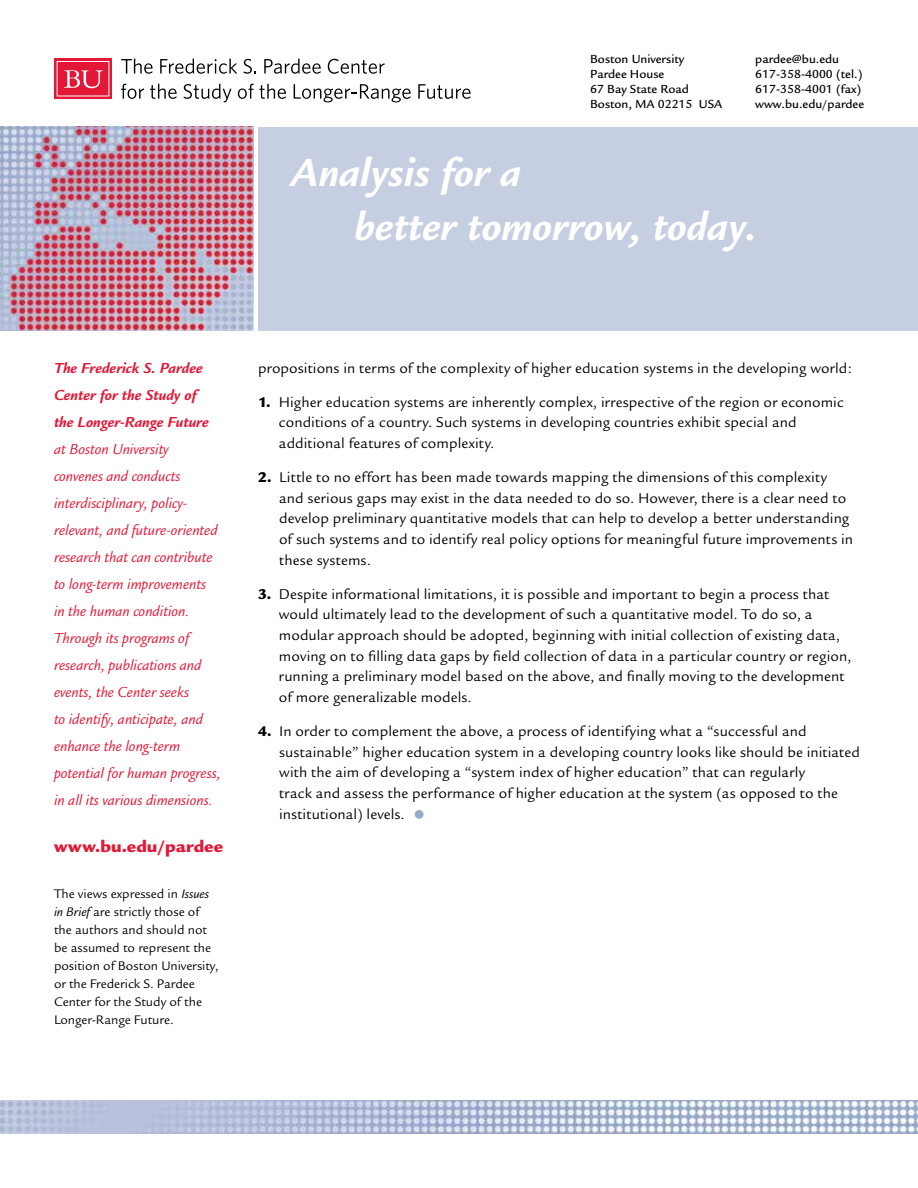
<style>
.page{position:relative;width:918px;height:1188px;background:#fff}
.page>*{position:absolute;margin:0;border:0;box-sizing:border-box;transform-origin:0 0}
.t1{font:italic 700 42.75px/54px "Legacy Sans";color:#fff}
.t2{font:900 18px "Legacy Sans";color:#e31837}
.t3{font:italic 15.75px/27px "Legacy Sans";color:#e31837}
.t4{font:italic 700 15.75px/27px "Legacy Sans";color:#e31837}
.t5{font:15.3px/20.5px "Legacy Sans";letter-spacing:.005em;color:#000}
.t6{font:13.5px/18px "Legacy San ITC";color:#000}
.t7{font:500 12.75px/15px "Legacy Sans";color:#000}
.s1{font-style:italic}
.s2{font-weight:900}
.s3{font-family:"Legacy San ITC";font-size:33px;color:#95a9ca}
</style>
<div class="page">
<img style="left:0;top:1101px;width:918px;height:33px">
<div style="left:258px;top:127px;width:660px;height:203px;background:#c6cee1"></div>
<img style="left:0;top:127px;width:254px;height:203px">
<svg style="left:54px;top:59px;width:58px;height:40px"></svg>
<svg style="left:57px;top:61px;width:52px;height:35px;background:#e73f59"></svg>
<svg style="left:121px;top:58px;width:32px;height:16px"></svg>
<svg style="left:160px;top:58px;width:77px;height:16px"></svg>
<svg style="left:244px;top:59px;width:12px;height:15px"></svg>
<svg style="left:264px;top:58px;width:57px;height:16px"></svg>
<svg style="left:328px;top:59px;width:57px;height:15px"></svg>
<svg style="left:121px;top:84px;width:23px;height:15px"></svg>
<svg style="left:150px;top:84px;width:27px;height:15px"></svg>
<svg style="left:184px;top:84px;width:47px;height:18px"></svg>
<svg style="left:238px;top:84px;width:48px;height:15px"></svg>
<svg style="left:294px;top:84px;width:117px;height:18px"></svg>
<svg style="left:418px;top:84px;width:53px;height:15px"></svg>
<p class="t7" style="left:590px;top:52px;width:134px">Boston University<br>Pardee House<br>67 Bay State Road<br>Boston, MA 02215 USA</p>
<p class="t7" style="left:755px;top:52px;width:110px">pardee@bu.edu<br>617-358-4000 (tel.)<br>617-358-4001 (fax) www.bu.edu/pardee</p>
<h1 class="t1" style="left:355px;top:146px;width:404px;text-indent:-64px">Analysis for a<br>better tomorrow, today.</h1>
<p class="t4" style="left:54px;top:355px;width:156px">The Frederick S. Pardee<br>Center for the Study of the Longer-Range Future</p>
<p class="t3" style="left:54px;top:436px;width:168px">at Boston University convenes and conducts interdisciplinary, policy&shy;relevant, and future-oriented research that can contribute to long-term improvements<br>in the human condition.<br>Through its programs of research, publications and events, the Center seeks<br>to identify, anticipate, and enhance the long-term potential for human progress, in all its various dimensions.</p>
<p class="t2" style="left:54px;top:836px;width:171px">www.bu.edu/pardee</p>
<p class="t6" style="left:54px;top:885px;width:166px">The views expressed in <span class="s1">Issues in Brief</span> are strictly those of the authors and should not be assumed to represent the position of Boston University, or the Frederick S. Pardee<br>Center for the Study of the<br>Longer-Range Future.</p>
<p class="t5" style="left:258px;top:358px;width:596px">propositions in terms of the complexity of higher education systems in the developing world:</p>
<p class="t5" style="left:279px;top:392px;width:567px;text-indent:-21px"><span class="s2">1.</span> Higher education systems are inherently complex, irrespective of the region or economic conditions of a country. Such systems in developing countries exhibit special and additional features of complexity.</p>
<p class="t5" style="left:279px;top:467px;width:575px;text-indent:-21px"><span class="s2">2.</span> Little to no effort has been made towards mapping the dimensions of this complexity and serious gaps may exist in the data needed to do so. However, there is a clear need to develop preliminary quantitative models that can help to develop a better understanding of such systems and to identify real policy options for meaningful future improvements in these systems.</p>
<p class="t5" style="left:279px;top:584px;width:574px;text-indent:-21px"><span class="s2">3.</span> Despite informational limitations, it is possible and important to begin a process that would ultimately lead to the development of such a quantitative model. To do so, a modular approach should be adopted, beginning with initial collection of existing data, moving on to filling data gaps by field collection of data in a particular country or region, running a preliminary model based on the above, and finally moving to the development of more generalizable models.</p>
<p class="t5" style="left:279px;top:721px;width:582px;text-indent:-21px"><span class="s2">4.</span> In order to complement the above, a process of identifying what a “successful and sustainable” higher education system in a developing country looks like should be initiated with the aim of developing a “system index of higher education” that can regularly<br>track and assess the performance of higher education at the system (as opposed to the institutional) levels. <span class="s3">•</span></p>
</div>
